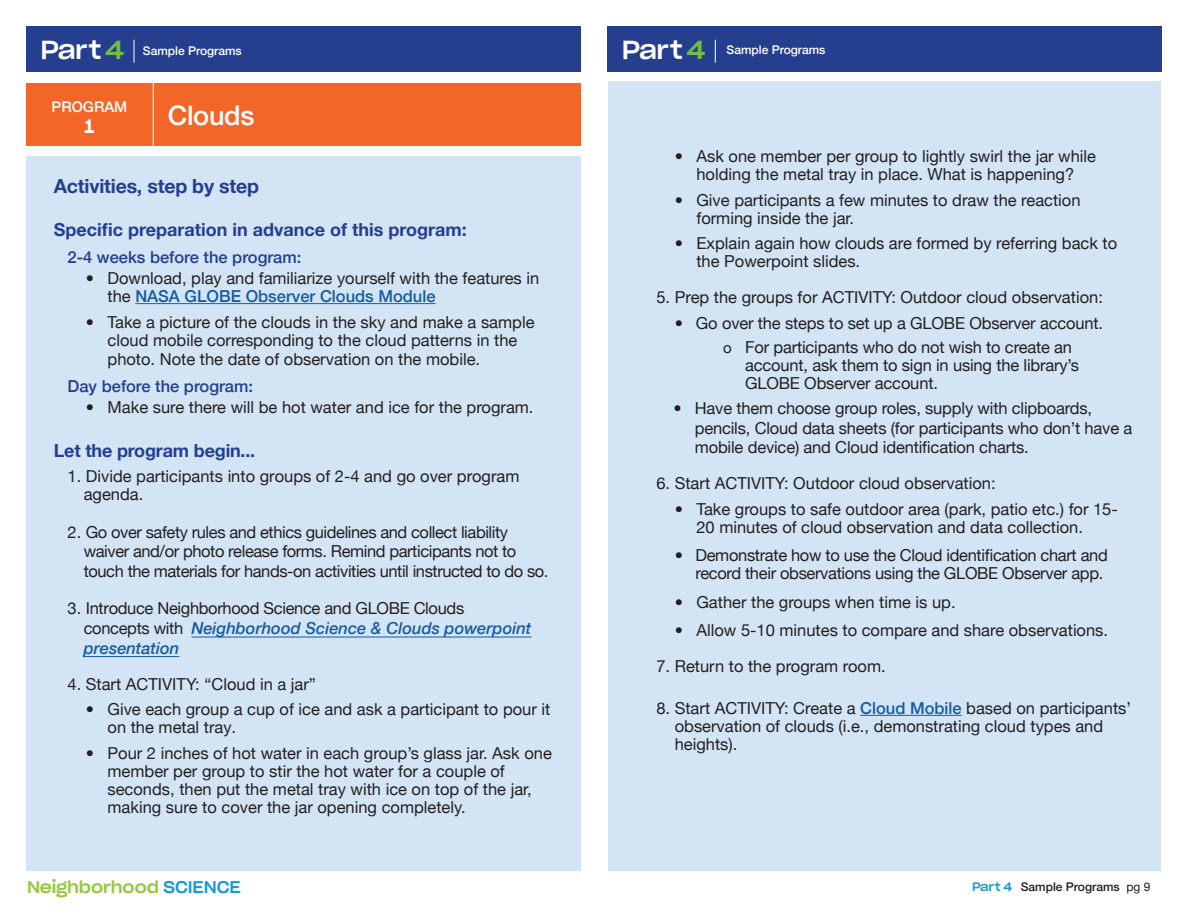
<style>
.page{position:relative;width:1188px;height:918px;background:#fff}
.page>*{position:absolute;margin:0;border:0;box-sizing:border-box;transform-origin:0 0}
.t1{font:500 27px "Helvetica Neue";letter-spacing:-.01em;color:#fff}
.t2{font:700 19.5px "Helvetica Neue";letter-spacing:-.01em;color:#253f8e}
.t3{font:19.2px "Sharp Grotesk DB Medium 22";color:#fff}
.t4{font:700 18px "Helvetica Neue";color:#253f8e}
.t5{font:16.5px/18px "Helvetica Neue";color:#231f20}
.t6{font:16.5px/19.8px "Helvetica Neue";letter-spacing:-.02em;color:#231f20;text-align:right}
.t7{font:16.5px/19.5px "Helvetica Neue";letter-spacing:-.025em;color:#231f20}
.t8{font:500 16.5px "Helvetica Neue";color:#253f8e}
.t9{font:16.5px "Sharp Grotesk DB Medium 22";letter-spacing:-.01em;color:#94c83c}
.t10{font:500 14.7px "Helvetica Neue";color:#fff}
.t11{font:500 12px "Helvetica Neue";color:#fff}
.t12{font:500 12px "Helvetica Neue";color:#231f20}
.s1{font-family:"Sharp Grotesk DB Medium 22";font-weight:400;font-size:25.5px}
.s2{font-family:"Sharp Grotesk DB Medium 22";font-weight:400;font-size:25.5px;color:#74bd43}
.s3{font-weight:500}
.s4{font-weight:500;color:#175d9e}
.s5{font-weight:500;font-style:italic;color:#175d9e}
.s6{font-size:15px}
.s7{color:#1899d6}
.s8{font-family:"Sharp Grotesk DB Medium 22";font-weight:400;color:#1899d6}
.s9{font-weight:400}
</style>
<div class="page">
<div style="left:26px;top:27px;width:555px;height:45px;background:#253f8e"></div>
<svg style="left:134px;top:40px;width:1px;height:23px"></svg>
<div style="left:607px;top:27px;width:555px;height:45px;background:#253f8e"></div>
<svg style="left:715px;top:40px;width:1px;height:23px"></svg>
<div style="left:26px;top:83px;width:554px;height:63px;background:#f26728"></div>
<hr style="left:153px;top:77px;width:1px;height:92px;background:#fff">
<div style="left:26px;top:157px;width:554px;height:714px;background:#d3e4f5"></div>
<div style="left:608px;top:81px;width:553px;height:790px;background:#d3e4f5"></div>
<hr style="left:860px;top:715px;width:102px;height:1px;background:#175d9e">
<hr style="left:135px;top:303px;width:301px;height:1px;background:#175d9e">
<hr style="left:84px;top:656px;width:95px;height:1px;background:#175d9e">
<hr style="left:192px;top:637px;width:339px;height:1px;background:#175d9e">
<p class="t11" style="left:40px;top:41px;width:203px"><span class="s1">Part</span> <span class="s2">4</span> Sample Programs</p>
<p class="t11" style="left:622px;top:40px;width:205px"><span class="s1">Part</span> <span class="s2">4</span> Sample Programs</p>
<p class="t10" style="left:52px;top:95px;width:77px">PROGRAM</p>
<p class="t3" style="left:84px;top:109px;width:12px">1</p>
<h1 class="t1" style="left:168px;top:94px;width:88px">Clouds</h1>
<p class="t2" style="left:54px;top:171px;width:207px">Activities, step by step</p>
<p class="t4" style="left:54px;top:216px;width:414px">Specific preparation in advance of this program:</p>
<p class="t8" style="left:68px;top:244px;width:235px">2-4 weeks before the program:</p>
<p class="t5" style="left:108px;top:270px;width:433px;text-indent:-22px"><span class="s3">•</span> Download, play and familiarize yourself with the features in the <span class="s4">NASA GLOBE Observer Clouds Module</span></p>
<p class="t5" style="left:86px;top:314px;width:450px;text-align:center"><span class="s3">•</span> Take a picture of the clouds in the sky and make a sample cloud mobile corresponding to the cloud patterns in the</p>
<p class="t5" style="left:108px;top:351px;width:374px">photo. Note the date of observation on the mobile.</p>
<p class="t8" style="left:68px;top:373px;width:187px">Day before the program:</p>
<p class="t5" style="left:86px;top:399px;width:449px"><span class="s3">•</span> Make sure there will be hot water and ice for the program.</p>
<p class="t4" style="left:54px;top:436px;width:203px">Let the program begin...</p>
<p class="t5" style="left:84px;top:467px;width:437px;text-indent:-16px">1. Divide participants into groups of 2-4 and go over program agenda.</p>
<p class="t7" style="left:84px;top:522px;width:466px;text-indent:-16px">2. Go over safety rules and ethics guidelines and collect liability waiver and/or photo release forms. Remind participants not to touch the materials for hands-on activities until instructed to do so.</p>
<p class="t6" style="left:84px;top:598px;width:449px;text-align:left;text-indent:-16px">3. Introduce Neighborhood Science and GLOBE Clouds concepts with <span class="s5">Neighborhood Science &amp; Clouds powerpoint presentation</span></p>
<p class="t5" style="left:68px;top:675px;width:250px">4. Start ACTIVITY: “Cloud in a jar”</p>
<p class="t5" style="left:108px;top:701px;width:444px;text-indent:-22px"><span class="s3">•</span> Give each group a cup of ice and ask a participant to pour it on the metal tray.</p>
<p class="t5" style="left:108px;top:745px;width:446px;text-indent:-22px"><span class="s3">•</span> Pour 2 inches of hot water in each group’s glass jar. Ask one member per group to stir the hot water for a couple of seconds, then put the metal tray with ice on top of the jar, making sure to cover the jar opening completely.</p>
<p class="t5" style="left:675px;top:148px;width:423px;text-align:center"><span class="s3">•</span> Ask one member per group to lightly swirl the jar while holding the metal tray in place. What is happening?</p>
<p class="t5" style="left:696px;top:192px;width:386px;text-indent:-22px"><span class="s3">•</span> Give participants a few minutes to draw the reaction forming inside the jar.</p>
<p class="t5" style="left:696px;top:235px;width:422px;text-indent:-22px"><span class="s3">•</span> Explain again how clouds are formed by referring back to the Powerpoint slides.</p>
<p class="t5" style="left:656px;top:289px;width:448px">5. Prep the groups for ACTIVITY: Outdoor cloud observation:</p>
<p class="t5" style="left:723px;top:312px;width:381px;line-height:24px;text-indent:-48px"><span class="s3">•</span> Go over the steps to set up a GLOBE Observer account. <span class="s6">o</span> For participants who do not wish to create an</p>
<p class="t5" style="left:745px;top:357px;width:335px">account, ask them to sign in using the library’s<br>GLOBE Observer account.</p>
<p class="t5" style="left:695px;top:399px;width:439px;line-height:19.5px;text-indent:-21px"><span class="s3">•</span> Have them choose group roles, supply with clipboards, pencils, Cloud data sheets (for participants who don’t have a mobile device) and Cloud identification charts.</p>
<p class="t5" style="left:656px;top:475px;width:341px">6. Start ACTIVITY: Outdoor cloud observation:</p>
<p class="t5" style="left:696px;top:501px;width:423px;text-indent:-22px"><span class="s3">•</span> Take groups to safe outdoor area (park, patio etc.) for 15-<br>20 minutes of cloud observation and data collection.</p>
<p class="t6" style="left:675px;top:547px;width:435px;line-height:18px"><span class="s3">•</span> Demonstrate how to use the Cloud identification chart and record their observations using the GLOBE Observer app.</p>
<p class="t5" style="left:675px;top:594px;width:282px"><span class="s3">•</span> Gather the groups when time is up.</p>
<p class="t5" style="left:675px;top:622px;width:435px"><span class="s3">•</span> Allow 5-10 minutes to compare and share observations.</p>
<p class="t5" style="left:656px;top:658px;width:231px">7. Return to the program room.</p>
<p class="t5" style="left:675px;top:700px;width:458px;text-indent:-18px">8. Start ACTIVITY: Create a <span class="s4">Cloud Mobile</span> based on participants’ observation of clouds (i.e., demonstrating cloud types and heights).</p>
<p class="t9" style="left:27px;top:873px;width:215px">Neighborhood <span class="s7">SCIENCE</span></p>
<p class="t12" style="left:972px;top:877px;width:180px"><span class="s8">Part 4</span> Sample Programs <span class="s9">pg 9</span></p>
</div>
